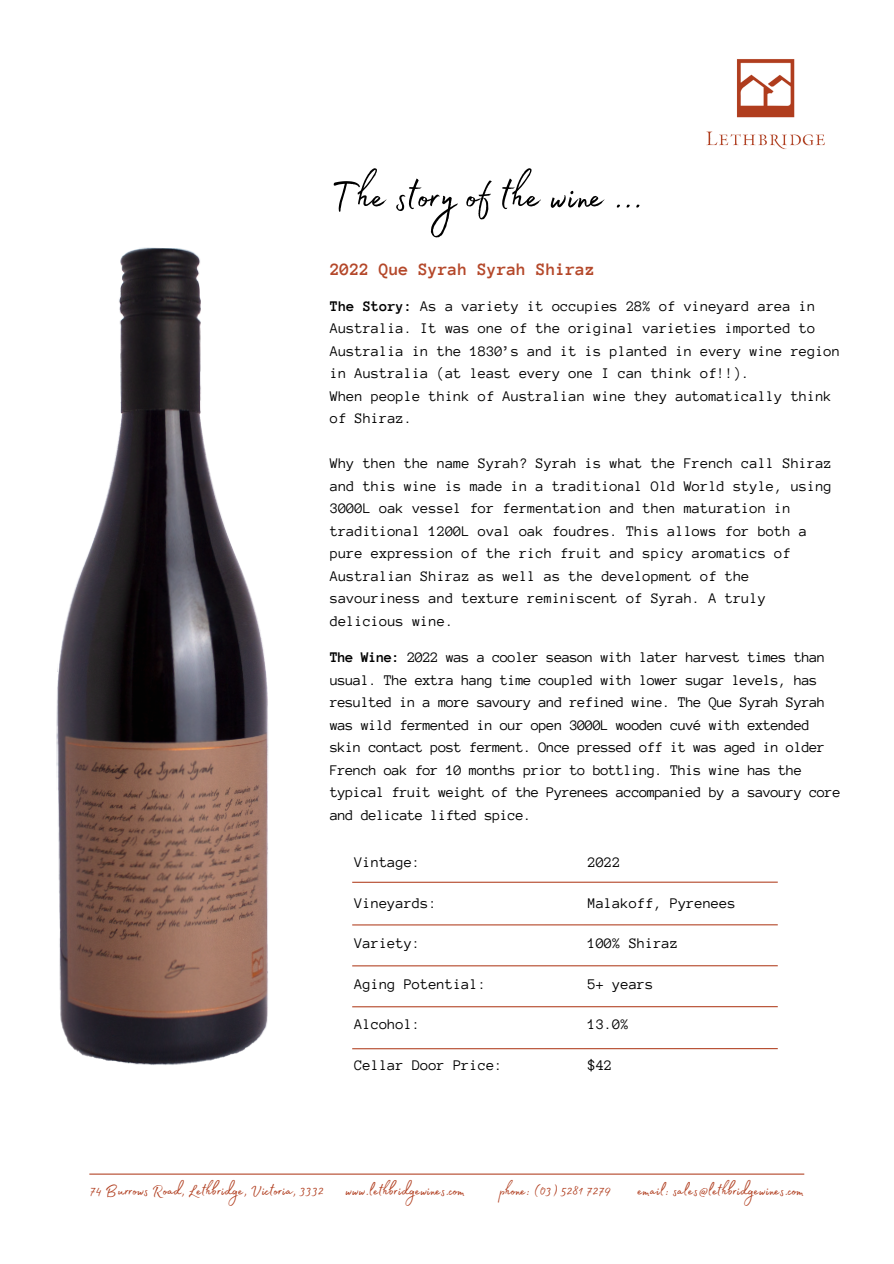
<style>
.page{position:relative;width:894px;height:1264px;background:#fff}
.page>*{position:absolute;margin:0;border:0;box-sizing:border-box;transform-origin:0 0}
.t1{font:51px "Madelyn Fill";color:#000}
.t2{font:19.5px "Madelyn Fill";color:#b03d1e}
.t3{font:700 18px "Anonymous Pro";color:#b44729}
.t4{font:15px/22.5px "Anonymous Pro";color:#000}
.t5{font:15px/22.5px "Anonymous Pro";letter-spacing:-.03em;color:#000}
.s1{font-weight:700}
</style>
<div class="page">
<img style="left:706px;top:59px;width:119px;height:91px">
<hr style="left:352px;top:881px;width:425px;height:1px;background:#b44729">
<hr style="left:89px;top:1173px;width:715px;height:1px;background:#b44729">
<hr style="left:352px;top:924px;width:425px;height:1px;background:#b44729">
<hr style="left:352px;top:1048px;width:425px;height:1px;background:#b44729">
<hr style="left:352px;top:1006px;width:425px;height:1px;background:#b44729">
<hr style="left:352px;top:965px;width:425px;height:1px;background:#b44729">
<img style="left:56px;top:247px;width:213px;height:818px">
<p class="t1" style="left:330px;top:158px;width:314px">The story of the wine ...</p>
<p class="t3" style="left:330px;top:260px;width:266px">2022 Que Syrah Syrah Shiraz</p>
<p class="t4" style="left:330px;top:295px;width:511px"><span class="s1">The Story:</span> As a variety it occupies 28% of vineyard area in Australia. It was one of the original varieties imported to Australia in the 1830’s and it is planted in every wine region in Australia (at least every one I can think of!!).</p>
<p class="t4" style="left:330px;top:385px;width:503px">When people think of Australian wine they automatically think of Shiraz.</p>
<p class="t4" style="left:330px;top:452px;width:503px">Why then the name Syrah? Syrah is what the French call Shiraz and this wine is made in a traditional Old World style, using 3000L oak vessel for fermentation and then maturation in traditional 1200L oval oak foudres. This allows for both a pure expression of the rich fruit and spicy aromatics of Australian Shiraz as well as the development of the savouriness and texture reminiscent of Syrah. A truly delicious wine.</p>
<p class="t5" style="left:330px;top:646px;width:512px"><span class="s1">The Wine:</span> 2022 was a cooler season with later harvest times than usual. The extra hang time coupled with lower sugar levels, has resulted in a more savoury and refined wine. The Que Syrah Syrah was wild fermented in our open 3000L wooden cuvé with extended skin contact post ferment. Once pressed off it was aged in older French oak for 10 months prior to bottling. This wine has the typical fruit weight of the Pyrenees accompanied by a savoury core and delicate lifted spice.</p>
<p class="t4" style="left:354px;top:851px;width:67px">Vintage:</p>
<p class="t4" style="left:354px;top:891px;width:84px">Vineyards:</p>
<h1 class="t4" style="left:354px;top:932px;width:67px">Variety:</h1>
<h2 class="t4" style="left:354px;top:972px;width:133px">Aging Potential:</h2>
<p class="t4" style="left:354px;top:1013px;width:67px">Alcohol:</p>
<p class="t4" style="left:354px;top:1053px;width:150px">Cellar Door Price:</p>
<p class="t4" style="left:587px;top:851px;width:34px">2022</p>
<p class="t4" style="left:587px;top:891px;width:150px">Malakoff, Pyrenees</p>
<p class="t4" style="left:587px;top:932px;width:92px">100% Shiraz</p>
<p class="t4" style="left:587px;top:972px;width:67px">5+ years</p>
<p class="t4" style="left:587px;top:1013px;width:43px">13.0%</p>
<p class="t4" style="left:587px;top:1053px;width:26px">$42</p>
<p class="t2" style="left:89px;top:1175px;width:236px">74 Burrows Road, Lethbridge, Victoria, 3332</p>
<p class="t2" style="left:345px;top:1175px;width:121px">www.lethbridgewines.com</p>
<p class="t2" style="left:499px;top:1175px;width:112px">phone: (03) 5281 7279</p>
<p class="t2" style="left:637px;top:1175px;width:167px">email: sales@lethbridgewines.com</p>
</div>
